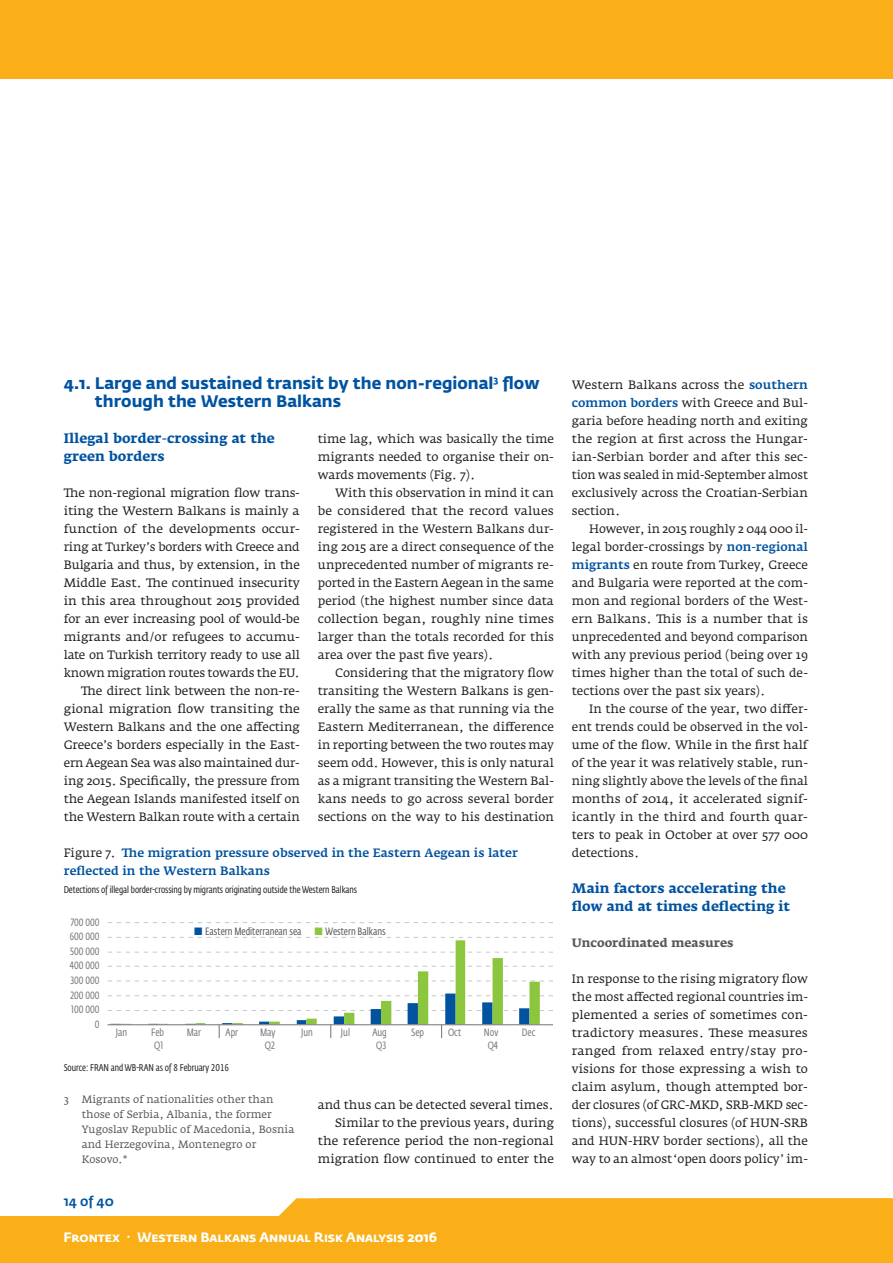
<style>
.page{position:relative;width:893px;height:1263px;background:#fff}
.page>*{position:absolute;margin:0;border:0;box-sizing:border-box;transform-origin:0 0}
.RAU_head2{font:700 16.5px/18px "Fedra Sans Pro";color:#0153a0}
.RAU_head4{font:700 13.5px/18px "Fedra Serif A Pro";color:#0153a0}
.t1{font:700 13.5px "Fedra Sans Pro";color:#fff}
.t2{font:500 13.5px "Fedra Sans Pro";color:#0153a0}
.RAU_body{font:12px/18px "Fedra Serif A Pro";color:#231f20;text-align:justify}
.RAU_body_first{font:12px/18px "Fedra Serif A Pro";letter-spacing:-.005em;color:#231f20;text-align:justify}
.RAU_caption{font:500 12px/18px "Fedra Serif A Pro";color:#0153a0}
.RAU_head5{font:700 12px "Fedra Serif A Pro";color:#57585a}
.RAU_footnote{font:10.5px/15px "Fedra Serif A Pro";color:#57585a}
.t3{font:10.5px "Fedra Sans Cond Std";color:#76787b}
.t4{font:10.5px "Fedra Sans Cond Std";color:#57585a}
.RAU_caption_small{font:9.75px "Fedra Sans Cond Std";letter-spacing:-.005em;color:#231f20}
.RAU_caption_source{font:9.75px "Fedra Sans Cond Std";letter-spacing:-.005em;color:#231f20}
.s1{font-weight:400;color:#231f20}
.s2{color:#0153a0}
.s3{color:#8bc63e}
.s4{font-weight:500;color:#0153a0}
</style>
<div class="page">
<svg style="left:108px;top:922px;width:445px;height:1px"></svg>
<svg style="left:108px;top:937px;width:445px;height:101px"></svg>
<div style="left:0;top:0;width:893px;height:79px;background:#faaf18"></div>
<div style="left:0;top:1216px;width:893px;height:47px;background:#faaf18"></div>
<svg style="left:279px;top:1198px;width:614px;height:18px;background:#fab01d"></svg>
<p class="RAU_head2" style="left:95px;top:373px;width:446px;text-indent:-31px">4.1. Large and sustained transit by the non-regional<sup>3</sup> flow through the Western Balkans</p>
<p class="RAU_head4" style="left:64px;top:429px;width:212px">Illegal border-crossing at the green borders<sup>3</sup></p>
<p class="RAU_body_first" style="left:64px;top:484px;width:238px">The non-regional migration flow trans&shy;iting the Western Balkans is mainly a function of the developments occur&shy;ring at Turkey’s borders with Greece and Bulgaria and thus, by extension, in the Middle East. The continued insecurity in this area throughout 2015 provided for an ever increasing pool of would-be migrants and/or refugees to accumu&shy;late on Turkish territory ready to use all known migration routes towards the EU.</p>
<p class="RAU_body" style="left:64px;top:682px;width:238px;text-indent:17px">The direct link between the non-re&shy;gional migration flow transiting the Western Balkans and the one affecting Greece’s borders especially in the East&shy;ern Aegean Sea was also maintained dur&shy;ing 2015. Specifically, the pressure from the Aegean Islands manifested itself on the Western Balkan route with a certain</p>
<p class="RAU_body_first" style="left:318px;top:430px;width:238px">time lag, which was basically the time migrants needed to organise their on&shy;wards movements (Fig. 7).</p>
<p class="RAU_body" style="left:318px;top:484px;width:238px;text-indent:17px">With this observation in mind it can be considered that the record values registered in the Western Balkans dur&shy;ing 2015 are a direct consequence of the unprecedented number of migrants re&shy;ported in the Eastern Aegean in the same period (the highest number since data collection began, roughly nine times larger than the totals recorded for this area over the past five years).</p>
<p class="RAU_body" style="left:318px;top:664px;width:238px;text-indent:17px">Considering that the migratory flow transiting the Western Balkans is gen&shy;erally the same as that running via the Eastern Mediterranean, the difference in reporting between the two routes may seem odd. However, this is only natural as a migrant transiting the Western Bal&shy;kans needs to go across several border sections on the way to his destination</p>
<p class="RAU_caption" style="left:64px;top:844px;width:456px"><span class="s1">Figure 7.</span> The migration pressure observed in the Eastern Aegean is later reflected in the Western Balkans</p>
<p class="RAU_caption_small" style="left:64px;top:884px;width:295px">Detections of illegal border-crossing by migrants originating outside the Western Balkans</p>
<p class="t3" style="left:71px;top:916px;width:30px">700 000</p>
<p class="t3" style="left:70px;top:930px;width:31px">600 000</p>
<p class="t3" style="left:70px;top:945px;width:31px">500 000</p>
<p class="t3" style="left:70px;top:959px;width:31px">400 000</p>
<p class="t3" style="left:70px;top:974px;width:31px">300 000</p>
<p class="t3" style="left:70px;top:988px;width:31px">200 000</p>
<p class="t3" style="left:71px;top:1003px;width:30px">100 000</p>
<p class="t3" style="left:95px;top:1018px;width:6px">0</p>
<p class="t4" style="left:194px;top:925px;width:194px"><span class="s2">■</span> Eastern Mediterranean sea <span class="s3">■</span> Western Balkans</p>
<p class="t3" style="left:116px;top:1026px;width:13px">Jan</p>
<p class="t3" style="left:151px;top:1026px;width:14px">Feb</p>
<p class="t3" style="left:187px;top:1026px;width:16px">Mar</p>
<p class="t3" style="left:226px;top:1026px;width:14px">Apr</p>
<p class="t3" style="left:260px;top:1026px;width:17px">May</p>
<p class="t3" style="left:301px;top:1026px;width:13px">Jun</p>
<p class="t3" style="left:341px;top:1026px;width:11px">Jul</p>
<p class="t3" style="left:372px;top:1026px;width:16px">Aug</p>
<p class="t3" style="left:411px;top:1026px;width:14px">Sep</p>
<p class="t3" style="left:448px;top:1026px;width:15px">Oct</p>
<p class="t3" style="left:484px;top:1026px;width:16px">Nov</p>
<p class="t3" style="left:522px;top:1026px;width:15px">Dec</p>
<p class="t3" style="left:154px;top:1039px;width:11px">Q1</p>
<p class="t3" style="left:265px;top:1039px;width:11px">Q2</p>
<p class="t3" style="left:376px;top:1039px;width:11px">Q3</p>
<p class="t3" style="left:488px;top:1039px;width:12px">Q4</p>
<p class="RAU_caption_source" style="left:64px;top:1062px;width:167px">Source: FRAN and WB-RAN as of 8 February 2016</p>
<p class="RAU_footnote" style="left:82px;top:1092px;width:214px;text-indent:-18px">3 Migrants of nationalities other than those of Serbia, Albania, the former<br>Yugoslav Republic of Macedonia, Bosnia and Herzegovina, Montenegro or<br>Kosovo.*</p>
<p class="RAU_body" style="left:318px;top:1096px;width:238px">and thus can be detected several times.</p>
<p class="RAU_body" style="left:318px;top:1114px;width:238px;text-indent:17px">Similar to the previous years, during the reference period the non-regional migration flow continued to enter the</p>
<p class="t2" style="left:64px;top:1191px;width:52px">14 of 40</p>
<p class="t1" style="left:63px;top:1226px;width:375px">Frontex · Western Balkans Annual Risk Analysis 2016</p>
<p class="RAU_body" style="left:572px;top:376px;width:238px">Western Balkans across the <span class="s4">southern common borders</span> with Greece and Bul&shy;garia before heading north and exiting the region at first across the Hungar&shy;ian-Serbian border and after this sec&shy;tion was sealed in mid-September almost exclusively across the Croatian-Serbian section.</p>
<p class="RAU_body" style="left:572px;top:520px;width:238px;text-indent:17px">However, in 2015 roughly 2 044 000 il&shy;legal border-crossings by <span class="s4">non-regional migrants</span> en route from Turkey, Greece and Bulgaria were reported at the com&shy;mon and regional borders of the West&shy;ern Balkans. This is a number that is unprecedented and beyond comparison with any previous period (being over 19 times higher than the total of such de&shy;tections over the past six years).</p>
<p class="RAU_body" style="left:572px;top:700px;width:238px;text-indent:17px">In the course of the year, two differ&shy;ent trends could be observed in the vol&shy;ume of the flow. While in the first half of the year it was relatively stable, run&shy;ning slightly above the levels of the final months of 2014, it accelerated signif&shy;icantly in the third and fourth quar&shy;ters to peak in October at over 577 000 detections.</p>
<p class="RAU_head4" style="left:572px;top:879px;width:220px">Main factors accelerating the flow and at times deflecting it</p>
<p class="RAU_head5" style="left:572px;top:935px;width:163px">Uncoordinated measures</p>
<p class="RAU_body_first" style="left:572px;top:970px;width:238px">In response to the rising migratory flow the most affected regional countries im&shy;plemented a series of sometimes con&shy;tradictory measures. These measures ranged from relaxed entry/stay pro&shy;visions for those expressing a wish to claim asylum, though attempted bor&shy;der closures (of GRC-MKD, SRB-MKD sec&shy;tions), successful closures (of HUN-SRB and HUN-HRV border sections), all the way to an almost ‘open doors policy’ im-</p>
</div>
